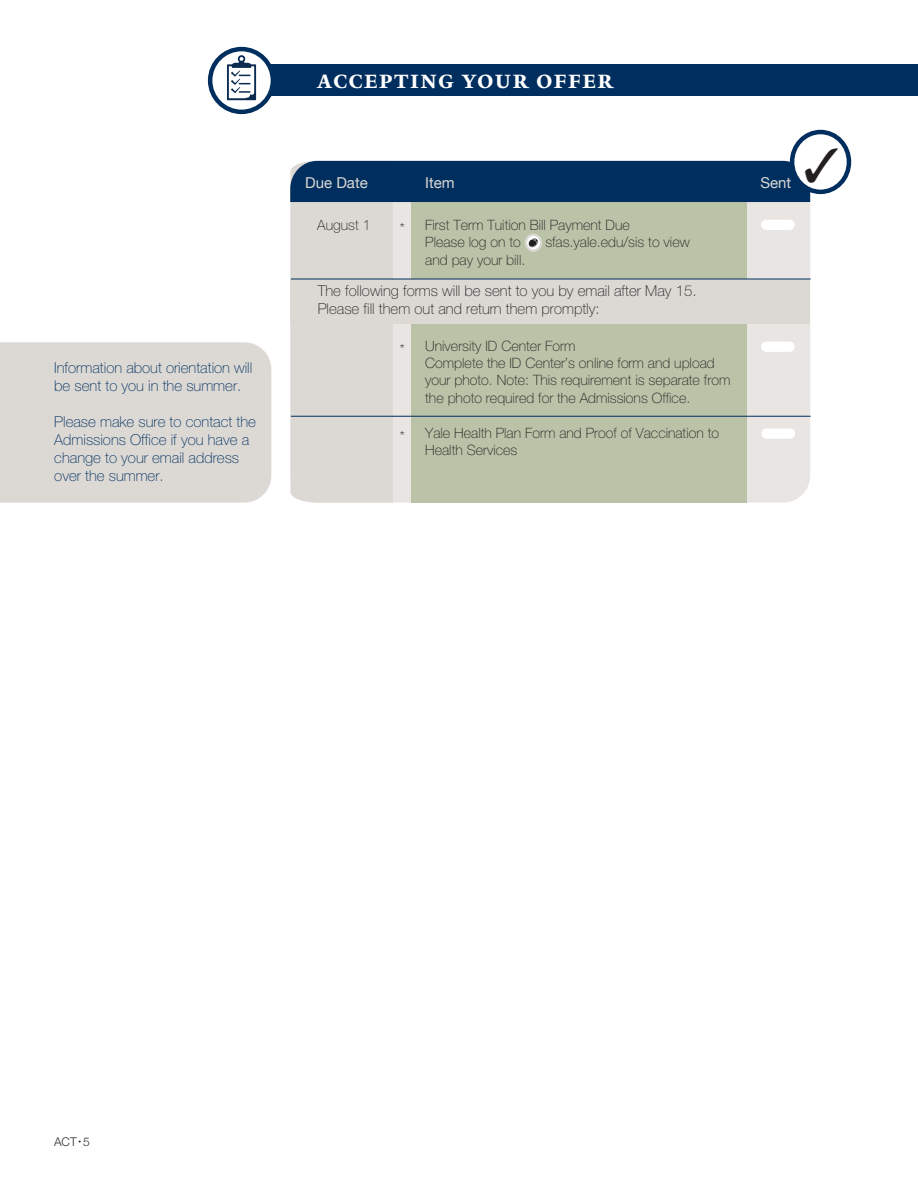
<style>
.page{position:relative;width:918px;height:1188px;background:#fff}
.page>*{position:absolute;margin:0;border:0;box-sizing:border-box;transform-origin:0 0}
.t1{font:27px "Yale Design Bold Small Cap";letter-spacing:.03em;color:#fff}
.t2{font:100 15px/18px "Helvetica Neue LT Std";color:#002e5e}
.t3{font:100 15px/18px "Helvetica Neue LT Std";color:#231f20}
.t4{font:15px "Helvetica Neue";color:#dcd9d5}
.t5{font:100 14.25px/17.2px "Helvetica Neue LT Std";color:#231f20}
.t6{font:300 12px "Helvetica Neue";color:#312f30}
.s1{font-weight:700}
</style>
<div class="page">
<div style="left:242px;top:65px;width:676px;height:31px;background:#002e5e"></div>
<svg style="left:210px;top:49px;width:63px;height:63px"></svg>
<svg style="left:227px;top:55px;width:29px;height:45px"></svg>
<div style="left:208px;top:47px;width:67px;height:67px;border:4px solid #002e5e;border-radius:50%"></div>
<svg style="left:792px;top:132px;width:57px;height:60px"></svg>
<div style="left:790px;top:130px;width:61px;height:64px;border:4px solid #002e5e;border-radius:50%"></div>
<div style="left:0;top:342px;width:271px;height:161px;background:#dcd9d5"></div>
<svg style="left:290px;top:148px;width:548px;height:355px;background:#b8c0b8"></svg>
<p class="t2" style="left:54px;top:358px;width:199px">Information about orientation will be sent to you in the summer.</p>
<p class="t2" style="left:54px;top:412px;width:203px">Please make sure to contact the<br>Admissions Office if you have a change to your email address over the summer.</p>
<h1 class="t1" style="left:317px;top:63px;width:297px">accepting your offer</h1>
<p class="t4" style="left:305px;top:172px;width:64px">Due Date</p>
<p class="t4" style="left:425px;top:172px;width:31px">Item</p>
<p class="t4" style="left:760px;top:172px;width:32px">Sent</p>
<p class="t5" style="left:317px;top:216px;width:55px">August 1</p>
<p class="t5" style="left:425px;top:216px;width:206px;text-indent:-25px">* First Term Tuition Bill Payment Due<br>Please log on to</p>
<p class="t5" style="left:545px;top:234px;width:146px">sfas.yale.edu/sis to view</p>
<p class="t5" style="left:425px;top:251px;width:102px">and pay your bill.</p>
<p class="t3" style="left:318px;top:282px;width:380px">The following forms will be sent to you by email after May 15.<br>Please fill them out and return them promptly:</p>
<p class="t5" style="left:425px;top:337px;width:307px;text-indent:-25px">* University ID Center Form<br>Complete the ID Center’s online form and upload your photo. Note: This requirement is separate from the photo required for the Admissions Office.</p>
<p class="t5" style="left:425px;top:424px;width:295px;text-indent:-25px">* Yale Health Plan Form and Proof of Vaccination to<br>Health Services</p>
<p class="t6" style="left:54px;top:1132px;width:37px">ACT<span class="s1">·</span>5</p>
</div>
